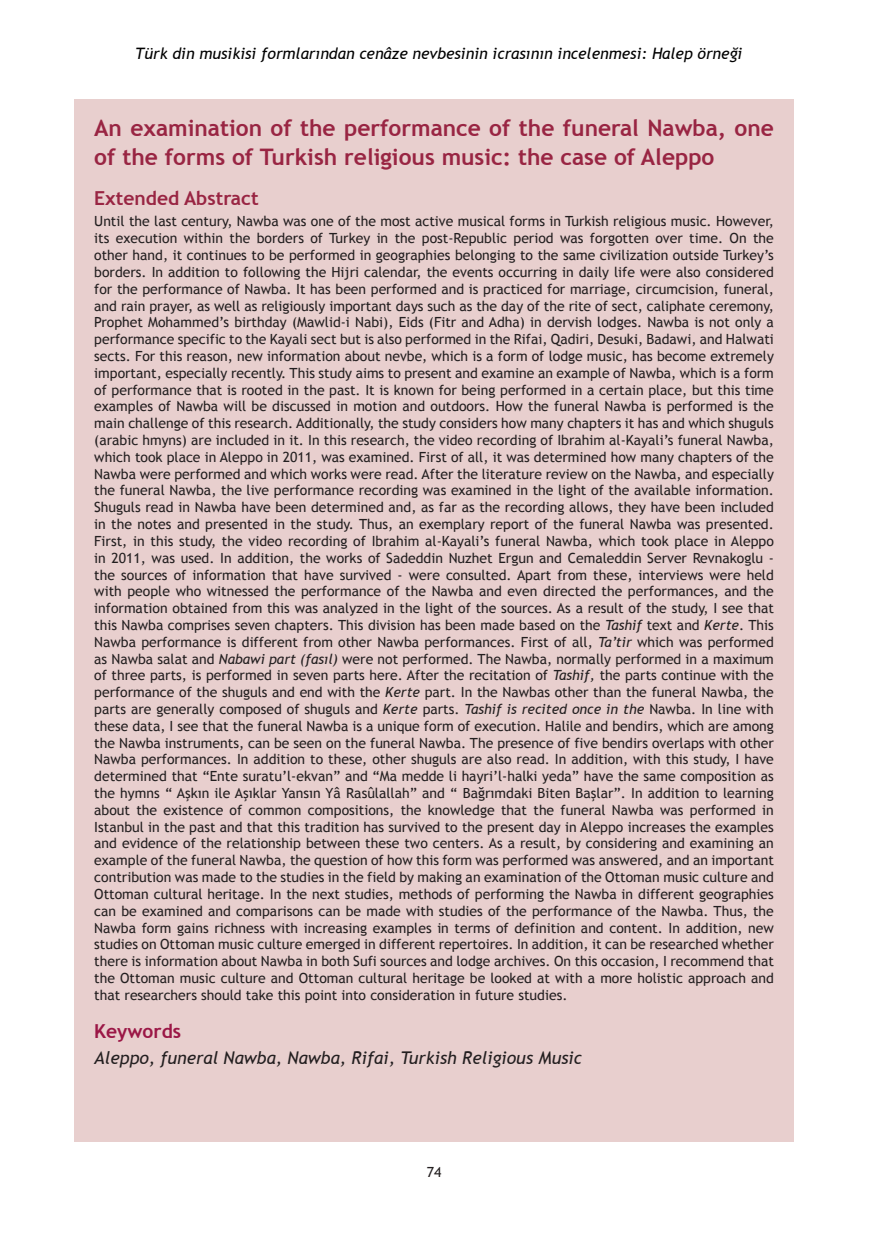
<style>
.page{position:relative;width:893px;height:1241px;background:#fff}
.page>*{position:absolute;margin:0;border:0;box-sizing:border-box;transform-origin:0 0}
.Ana_Başlık{font:700 22.75px/29.4px "Trebuchet MS";color:#992543}
.Ana_Başlık-2{font:700 19.25px "Trebuchet MS";color:#992543}
.Metin_-_Başlık_1{font:700 19.25px "Trebuchet MS";color:#9b1746}
.Anahtar_Kelimeler{font:italic 17.5px "Trebuchet MS";color:#231f20}
.t1{font:italic 15.75px "Trebuchet MS";color:#000}
.Özet_-_Metin{font:14px/16.8px "Trebuchet MS";color:#231f20;text-align:justify}
.s1{font-style:italic}
</style>
<div class="page">
<div style="left:74px;top:99px;width:720px;height:1042px;background:#e8cfce"></div>
<p class="t1" style="left:135px;top:44px;width:609px">Türk din musikisi formlarından cenâze nevbesinin icrasının incelenmesi: Halep örneği</p>
<p class="Ana_Başlık" style="left:94px;top:113px;width:681px">An examination of the performance of the funeral Nawba, one of the forms of Turkish religious music: the case of Aleppo</p>
<p class="Ana_Başlık-2" style="left:94px;top:186px;width:166px">Extended Abstract</p>
<p class="Özet_-_Metin" style="left:94px;top:213px;width:681px">Until the last century, Nawba was one of the most active musical forms in Turkish religious music. However, its execution within the borders of Turkey in the post-Republic period was forgotten over time. On the other hand, it continues to be performed in geographies belonging to the same civilization outside Turkey’s borders. In addition to following the Hijri calendar, the events occurring in daily life were also considered for the performance of Nawba. It has been performed and is practiced for marriage, circumcision, funeral, and rain prayer, as well as religiously important days such as the day of the rite of sect, caliphate ceremony, Prophet Mohammed’s birthday (Mawlid-i Nabi), Eids (Fitr and Adha) in dervish lodges. Nawba is not only a performance specific to the Kayali sect but is also performed in the Rifai, Qadiri, Desuki, Badawi, and Halwati sects. For this reason, new information about nevbe, which is a form of lodge music, has become extremely important, especially recently. This study aims to present and examine an example of Nawba, which is a form of performance that is rooted in the past. It is known for being performed in a certain place, but this time examples of Nawba will be discussed in motion and outdoors. How the funeral Nawba is performed is the main challenge of this research. Additionally, the study considers how many chapters it has and which shuguls (arabic hmyns) are included in it. In this research, the video recording of Ibrahim al-Kayali’s funeral Nawba, which took place in Aleppo in 2011, was examined. First of all, it was determined how many chapters of the Nawba were performed and which works were read. After the literature review on the Nawba, and especially the funeral Nawba, the live performance recording was examined in the light of the available information.<br>Shuguls read in Nawba have been determined and, as far as the recording allows, they have been included in the notes and presented in the study. Thus, an exemplary report of the funeral Nawba was presented.<br>First, in this study, the video recording of Ibrahim al-Kayali’s funeral Nawba, which took place in Aleppo in 2011, was used. In addition, the works of Sadeddin Nuzhet Ergun and Cemaleddin Server Revnakoglu - the sources of information that have survived - were consulted. Apart from these, interviews were held with people who witnessed the performance of the Nawba and even directed the performances, and the information obtained from this was analyzed in the light of the sources. As a result of the study, I see that this Nawba comprises seven chapters. This division has been made based on the <span class="s1">Tashif</span> text and <span class="s1">Kerte</span>. This Nawba performance is different from other Nawba performances. First of all, <span class="s1">Ta’tir</span> which was performed as Nawba salat and <span class="s1">Nabawi part (fasıl)</span> were not performed. The Nawba, normally performed in a maximum of three parts, is performed in seven parts here. After the recitation of <span class="s1">Tashif,</span> the parts continue with the performance of the shuguls and end with the <span class="s1">Kerte</span> part. In the Nawbas other than the funeral Nawba, the parts are generally composed of shuguls and <span class="s1">Kerte</span> parts. <span class="s1">Tashif is recited once in the</span> Nawba. In line with these data, I see that the funeral Nawba is a unique form of execution. Halile and bendirs, which are among the Nawba instruments, can be seen on the funeral Nawba. The presence of five bendirs overlaps with other Nawba performances. In addition to these, other shuguls are also read. In addition, with this study, I have determined that “Ente suratu’l-ekvan” and “Ma medde li hayri’l-halki yeda” have the same composition as the hymns “ Aşkın ile Aşıklar Yansın Yâ Rasûlallah” and “ Bağrımdaki Biten Başlar”. In addition to learning about the existence of common compositions, the knowledge that the funeral Nawba was performed in Istanbul in the past and that this tradition has survived to the present day in Aleppo increases the examples and evidence of the relationship between these two centers. As a result, by considering and examining an example of the funeral Nawba, the question of how this form was performed was answered, and an important contribution was made to the studies in the field by making an examination of the Ottoman music culture and Ottoman cultural heritage. In the next studies, methods of performing the Nawba in different geographies can be examined and comparisons can be made with studies of the performance of the Nawba. Thus, the Nawba form gains richness with increasing examples in terms of definition and content. In addition, new studies on Ottoman music culture emerged in different repertoires. In addition, it can be researched whether there is information about Nawba in both Sufi sources and lodge archives. On this occasion, I recommend that the Ottoman music culture and Ottoman cultural heritage be looked at with a more holistic approach and that researchers should take this point into consideration in future studies.</p>
<p class="Metin_-_Başlık_1" style="left:94px;top:1018px;width:88px">Keywords</p>
<p class="Anahtar_Kelimeler" style="left:94px;top:1046px;width:489px">Aleppo, funeral Nawba, Nawba, Rifai, Turkish Religious Music</p>
<p class="Özet_-_Metin" style="left:427px;top:1163px;width:16px">74</p>
</div>
